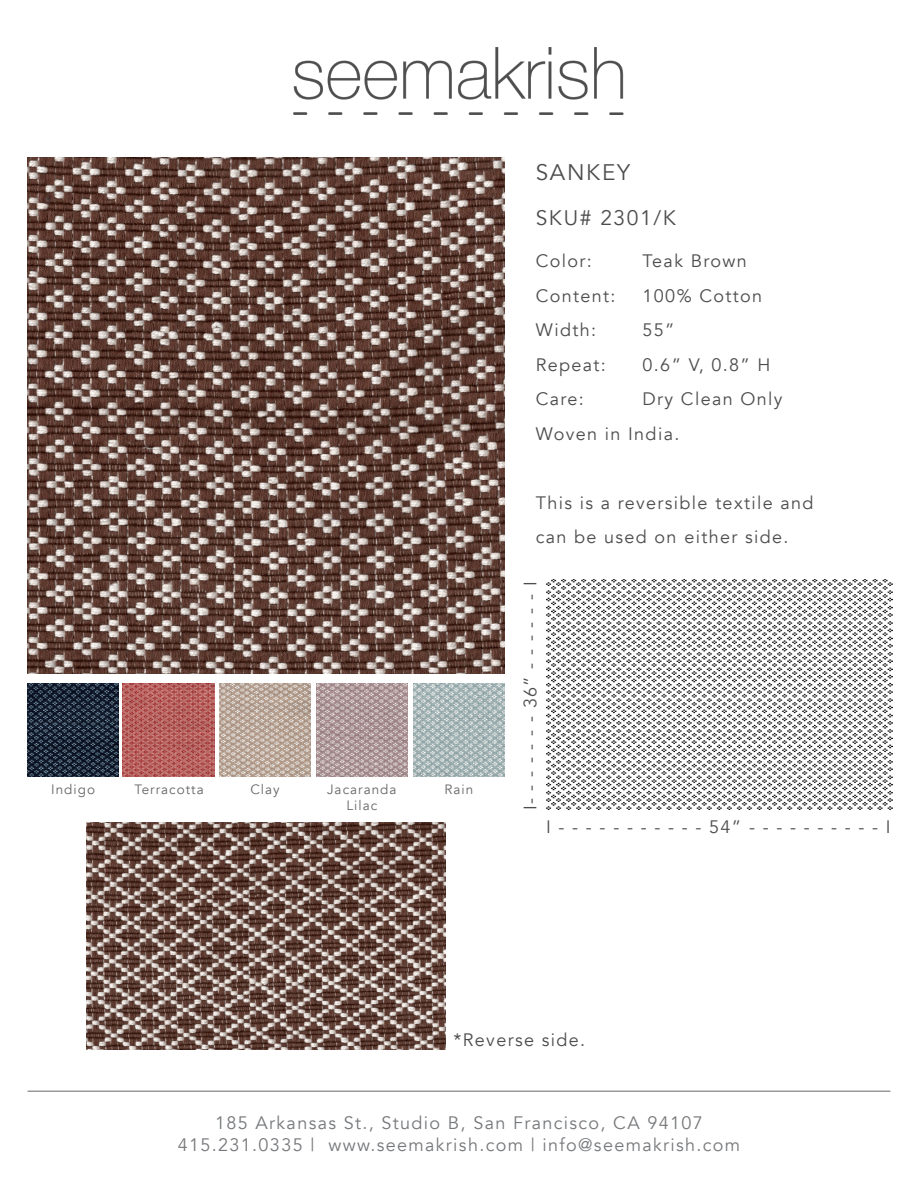
<style>
.page{position:relative;width:918px;height:1188px;background:#fff}
.page>*{position:absolute;margin:0;border:0;box-sizing:border-box;transform-origin:0 0}
.t1{font:22.5px "Avenir";letter-spacing:.075em;color:#4d4d4d}
.t2{font:21px "Avenir";letter-spacing:.075em;color:#4d4d4d}
.t3{font:18px "Avenir";letter-spacing:.075em;color:#4d4d4d}
.t4{font:18px "Avenir";letter-spacing:.075em;color:#76787b}
.t5{font:13.5px/16.2px "Avenir";letter-spacing:.075em;color:#666766;text-align:center}
</style>
<div class="page">
<img style="left:293px;top:48px;width:331px;height:66px">
<img style="left:28px;top:683px;width:91px;height:93px">
<img style="left:28px;top:158px;width:477px;height:515px">
<hr style="left:28px;top:1091px;width:862px;height:1px;background:#666766">
<img style="left:123px;top:683px;width:91px;height:93px">
<img style="left:219px;top:683px;width:92px;height:93px">
<img style="left:316px;top:683px;width:91px;height:93px">
<img style="left:546px;top:580px;width:346px;height:229px">
<img style="left:413px;top:683px;width:92px;height:93px">
<img style="left:86px;top:823px;width:360px;height:226px">
<p class="t5" style="left:51px;top:781px;width:45px">Indigo</p>
<p class="t5" style="left:134px;top:781px;width:71px">Terracotta</p>
<p class="t5" style="left:250px;top:781px;width:31px">Clay</p>
<p class="t5" style="left:327px;top:781px;width:71px">Jacaranda<br>Lilac</p>
<p class="t5" style="left:445px;top:781px;width:30px">Rain</p>
<p class="t1" style="left:536px;top:159px;width:96px">SANKEY</p>
<p class="t2" style="left:536px;top:205px;width:142px">SKU# 2301/K</p>
<p class="t3" style="left:536px;top:251px;width:58px">Color:</p>
<p class="t3" style="left:536px;top:285px;width:81px">Content:</p>
<p class="t3" style="left:536px;top:320px;width:62px">Width:</p>
<p class="t3" style="left:536px;top:354px;width:72px">Repeat:</p>
<p class="t3" style="left:536px;top:389px;width:50px">Care:</p>
<p class="t3" style="left:536px;top:423px;width:145px">Woven in India.</p>
<p class="t3" style="left:643px;top:251px;width:106px">Teak Brown</p>
<p class="t3" style="left:643px;top:285px;width:121px">100% Cotton</p>
<p class="t3" style="left:643px;top:320px;width:34px">55”</p>
<p class="t3" style="left:643px;top:354px;width:129px">0.6” V, 0.8” H</p>
<p class="t3" style="left:643px;top:389px;width:141px">Dry Clean Only</p>
<p class="t3" style="left:536px;top:492px;width:279px">This is a reversible textile and</p>
<p class="t3" style="left:536px;top:527px;width:254px">can be used on either side.</p>
<p class="t3" style="left:519px;top:810px;width:230px;rotate:-90deg">I- - - - - - - 36” - - - - - - I</p>
<p class="t3" style="left:546px;top:816px;width:346px">I - - - - - - - - - - - 54” - - - - - - - - - - I</p>
<p class="t3" style="left:454px;top:1029px;width:133px">*Reverse side.</p>
<p class="t4" style="left:215px;top:1112px;width:489px">185 Arkansas St., Studio B, San Francisco, CA 94107</p>
<p class="t4" style="left:178px;top:1134px;width:564px">415.231.0335 | www.seemakrish.com | info@seemakrish.com</p>
</div>
